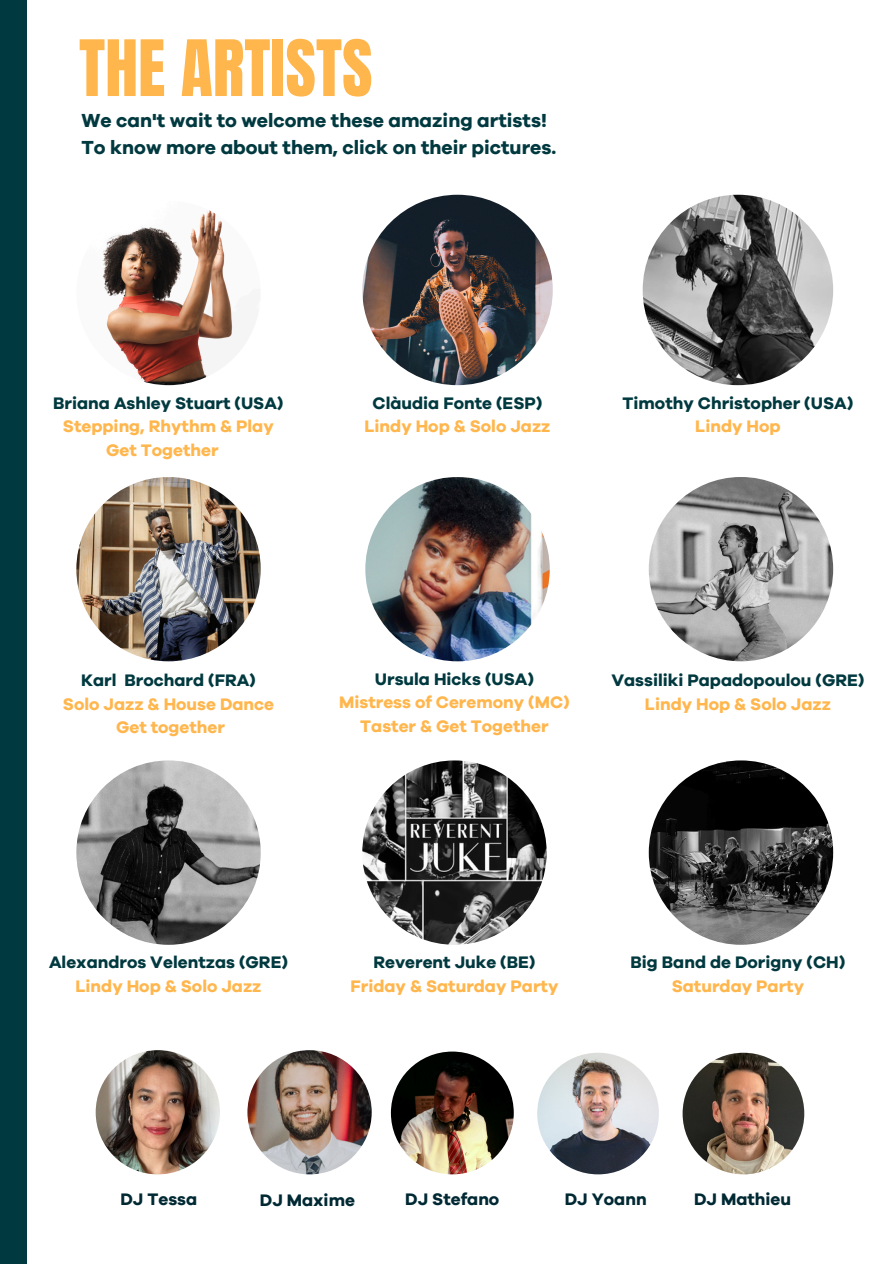
<style>
.page{position:relative;width:894px;height:1264px;background:#fff}
.page>*{position:absolute;margin:0;border:0;box-sizing:border-box;transform-origin:0 0}
.t1{font:66px "Anton";color:#ffb64d}
.t2{font:700 19.5px/27px "Galano Grotesque";color:#00393f}
.t3{font:700 17.25px "Galano Grotesque";color:#ffb64d}
.t4{font:700 17.25px "Galano Grotesque";color:#00393f}
.t5{font:700 17.25px "Galano Grotesque";color:#002933}
</style>
<div class="page">
<div style="left:0;top:0;width:26px;height:1263px;background:#00393f"></div>
<img style="left:76px;top:201px;width:185px;height:184px;border-radius:50%">
<img style="left:648px;top:477px;width:184px;height:184px;border-radius:50%">
<img style="left:76px;top:477px;width:185px;height:184px;border-radius:50%">
<img style="left:648px;top:760px;width:184px;height:184px;border-radius:50%">
<img style="left:362px;top:760px;width:184px;height:184px;border-radius:50%">
<img style="left:537px;top:1052px;width:121px;height:122px;border-radius:50%">
<img style="left:362px;top:195px;width:190px;height:190px;border-radius:50%">
<img style="left:391px;top:1051px;width:122px;height:123px;border-radius:50%">
<img style="left:365px;top:477px;width:184px;height:184px;border-radius:50%">
<img style="left:642px;top:195px;width:190px;height:190px;border-radius:50%">
<img style="left:76px;top:760px;width:185px;height:184px;border-radius:50%">
<img style="left:96px;top:1050px;width:124px;height:124px;border-radius:50%">
<img style="left:247px;top:1050px;width:124px;height:124px;border-radius:50%">
<img style="left:682px;top:1052px;width:122px;height:122px;border-radius:50%">
<p class="t1" style="left:79px;top:21px;width:295px">THE ARTISTS</p>
<p class="t2" style="left:81px;top:107px;width:476px">We can't wait to welcome these amazing artists!<br>To know more about them, click on their pictures.</p>
<p class="t4" style="left:53px;top:395px;width:232px">Briana Ashley Stuart (USA)</p>
<p class="t3" style="left:63px;top:418px;width:212px">Stepping, Rhythm &amp; Play</p>
<p class="t3" style="left:106px;top:442px;width:114px">Get Together</p>
<p class="t4" style="left:372px;top:395px;width:171px">Clàudia Fonte (ESP)</p>
<p class="t3" style="left:364px;top:418px;width:187px">Lindy Hop &amp; Solo Jazz</p>
<p class="t4" style="left:622px;top:395px;width:232px">Timothy Christopher (USA)</p>
<p class="t3" style="left:695px;top:418px;width:87px">Lindy Hop</p>
<p class="t4" style="left:81px;top:672px;width:176px">Karl Brochard (FRA)</p>
<p class="t3" style="left:63px;top:696px;width:213px">Solo Jazz &amp; House Dance</p>
<p class="t3" style="left:116px;top:719px;width:110px">Get together</p>
<p class="t4" style="left:375px;top:670px;width:161px">Ursula Hicks (USA)</p>
<p class="t3" style="left:339px;top:694px;width:232px">Mistress of Ceremony (MC)</p>
<p class="t3" style="left:360px;top:718px;width:190px">Taster &amp; Get Together</p>
<p class="t4" style="left:611px;top:672px;width:254px">Vassiliki Papadopoulou (GRE)</p>
<p class="t3" style="left:644px;top:696px;width:187px">Lindy Hop &amp; Solo Jazz</p>
<p class="t4" style="left:49px;top:954px;width:240px">Alexandros Velentzas (GRE)</p>
<p class="t3" style="left:75px;top:978px;width:187px">Lindy Hop &amp; Solo Jazz</p>
<p class="t4" style="left:373px;top:954px;width:163px">Reverent Juke (BE)</p>
<p class="t3" style="left:350px;top:978px;width:209px">Friday &amp; Saturday Party</p>
<p class="t4" style="left:630px;top:954px;width:216px">Big Band de Dorigny (CH)</p>
<p class="t3" style="left:671px;top:978px;width:134px">Saturday Party</p>
<p class="t5" style="left:120px;top:1191px;width:78px">DJ Tessa</p>
<p class="t5" style="left:405px;top:1191px;width:95px">DJ Stefano</p>
<p class="t5" style="left:564px;top:1191px;width:83px">DJ Yoann</p>
<p class="t5" style="left:693px;top:1191px;width:98px">DJ Mathieu</p>
<p class="t5" style="left:260px;top:1191px;width:97px">DJ Maxime</p>
</div>
